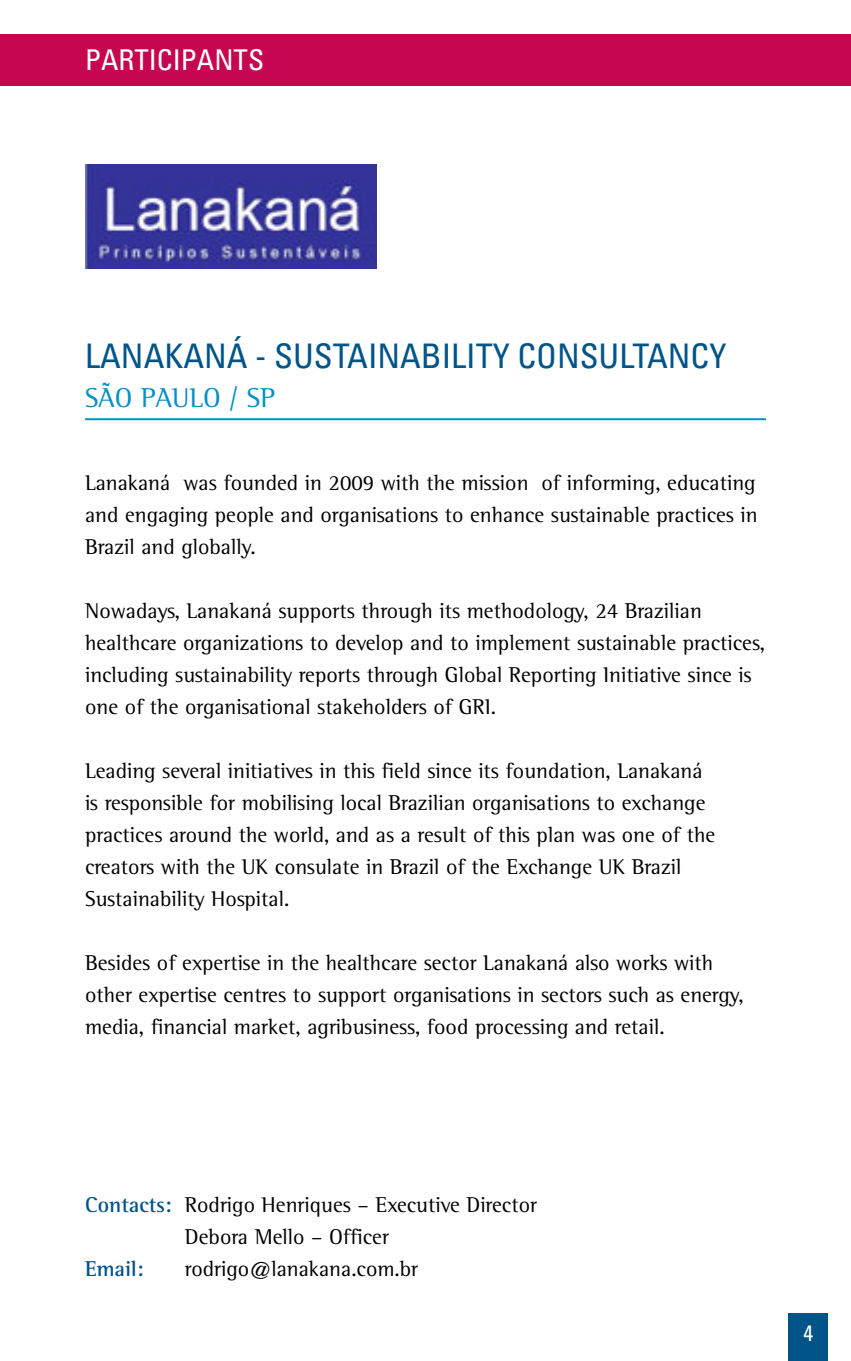
<style>
.page{position:relative;width:851px;height:1361px;background:#fff}
.page>*{position:absolute;margin:0;border:0;box-sizing:border-box;transform-origin:0 0}
.t1{font:condensed 34px "Univers LT";color:#005488}
.t2{font:condensed 28.8px "Univers";color:#fff}
.t3{font:28px "Rotis Semi Serif";color:#0590c7}
.t4{font:22px/32px "Rotis Semi Serif";color:#000}
.t5{font:700 22px "Rotis Semi Serif";color:#005488}
.t6{font:condensed 22px "Univers";color:#fff}
</style>
<div class="page">
<div style="left:788px;top:1312px;width:40px;height:49px;background:#005488"></div>
<div style="left:0;top:34px;width:850px;height:51px;background:#c60651"></div>
<hr style="left:85px;top:418px;width:680px;height:2px;background:#0590c7">
<img style="left:85px;top:164px;width:292px;height:105px">
<h2 class="t2" style="left:85px;top:41px;width:180px">PARTICIPANTS</h2>
<h1 class="t1" style="left:85px;top:334px;width:642px">LANAKANÁ - SUSTAINABILITY CONSULTANCY</h1>
<p class="t3" style="left:85px;top:381px;width:192px">SÃO PAULO / SP</p>
<p class="t4" style="left:85px;top:467px;width:674px;text-align:justify">Lanakaná was founded in 2009 with the mission of informing, educating and engaging people and organisations to enhance sustainable practices in Brazil and globally.</p>
<p class="t4" style="left:85px;top:595px;width:681px">Nowadays, Lanakaná supports through its methodology, 24 Brazilian healthcare organizations to develop and to implement sustainable practices, including sustainability reports through Global Reporting Initiative since is one of the organisational stakeholders of GRI.</p>
<p class="t4" style="left:85px;top:755px;width:631px">Leading several initiatives in this field since its foundation, Lanakaná is responsible for mobilising local Brazilian organisations to exchange practices around the world, and as a result of this plan was one of the creators with the UK consulate in Brazil of the Exchange UK Brazil Sustainability Hospital.</p>
<p class="t4" style="left:85px;top:947px;width:660px">Besides of expertise in the healthcare sector Lanakaná also works with other expertise centres to support organisations in sectors such as energy, media, financial market, agribusiness, food processing and retail.</p>
<p class="t5" style="left:85px;top:1191px;width:88px">Contacts:</p>
<p class="t5" style="left:85px;top:1255px;width:60px">Email:</p>
<p class="t4" style="left:185px;top:1188px;width:353px">Rodrigo Henriques – Executive Director<br>Debora Mello – Officer rodrigo@lanakana.com.br</p>
<p class="t6" style="left:803px;top:1318px;width:11px">4</p>
</div>
